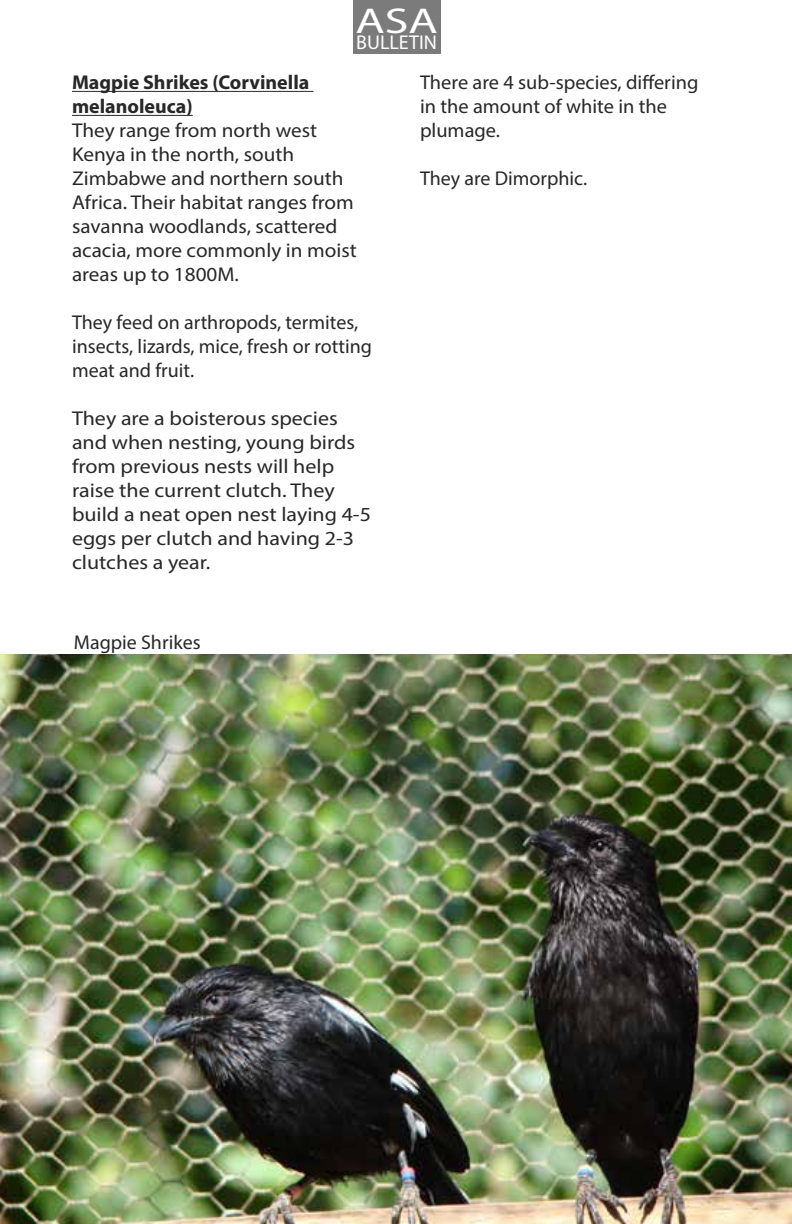
<style>
.page{position:relative;width:792px;height:1224px;background:#fff}
.page>*{position:absolute;margin:0;border:0;box-sizing:border-box;transform-origin:0 0}
.t1{font:36px "Myriad Pro";color:#fff;scale:1.33 1}
.t2{font:20px/24px "Myriad Pro";color:#292829}
.t3{font:20px/24px "Myriad Pro";color:#292829;scale:1.1 1}
.t4{font:20px/24px "Myriad Pro";color:#292829;scale:1.06 1}
.t5{font:700 20px/24px "Myriad Pro";color:#292829}
.t6{font:20px "Myriad Pro";color:#fff}
</style>
<div class="page">
<div style="left:353px;top:0;width:88px;height:53px;background:#7b7b7b"></div>
<hr style="left:72px;top:91px;width:241px;height:1px;background:#292829">
<hr style="left:72px;top:115px;width:121px;height:1px;background:#292829">
<img style="left:0;top:655px;width:792px;height:569px">
<h1 class="t1" style="left:355px;top:-1px;width:63px">ASA</h1>
<p class="t6" style="left:356px;top:30px;width:82px">BULLETIN</p>
<p class="t5" style="left:72px;top:70px;width:239px">Magpie Shrikes (Corvinella melanoleuca)</p>
<p class="t4" style="left:72px;top:118px;width:270px">They range from north west<br>Kenya in the north, south<br>Zimbabwe and northern south<br>Africa. Their habitat ranges from savanna woodlands, scattered acacia, more commonly in moist areas up to 1800M.</p>
<p class="t2" style="left:72px;top:310px;width:302px">They feed on arthropods, termites, insects, lizards, mice, fresh or rotting meat and fruit.</p>
<p class="t3" style="left:72px;top:406px;width:273px">They are a boisterous species and when nesting, young birds from previous nests will help raise the current clutch. They build a neat open nest laying 4-5 eggs per clutch and having 2-3 clutches a year.</p>
<p class="t2" style="left:74px;top:630px;width:128px">Magpie Shrikes</p>
<p class="t2" style="left:420px;top:70px;width:280px">There are 4 sub-species, differing in the amount of white in the plumage.</p>
<p class="t2" style="left:420px;top:166px;width:169px">They are Dimorphic.</p>
</div>
